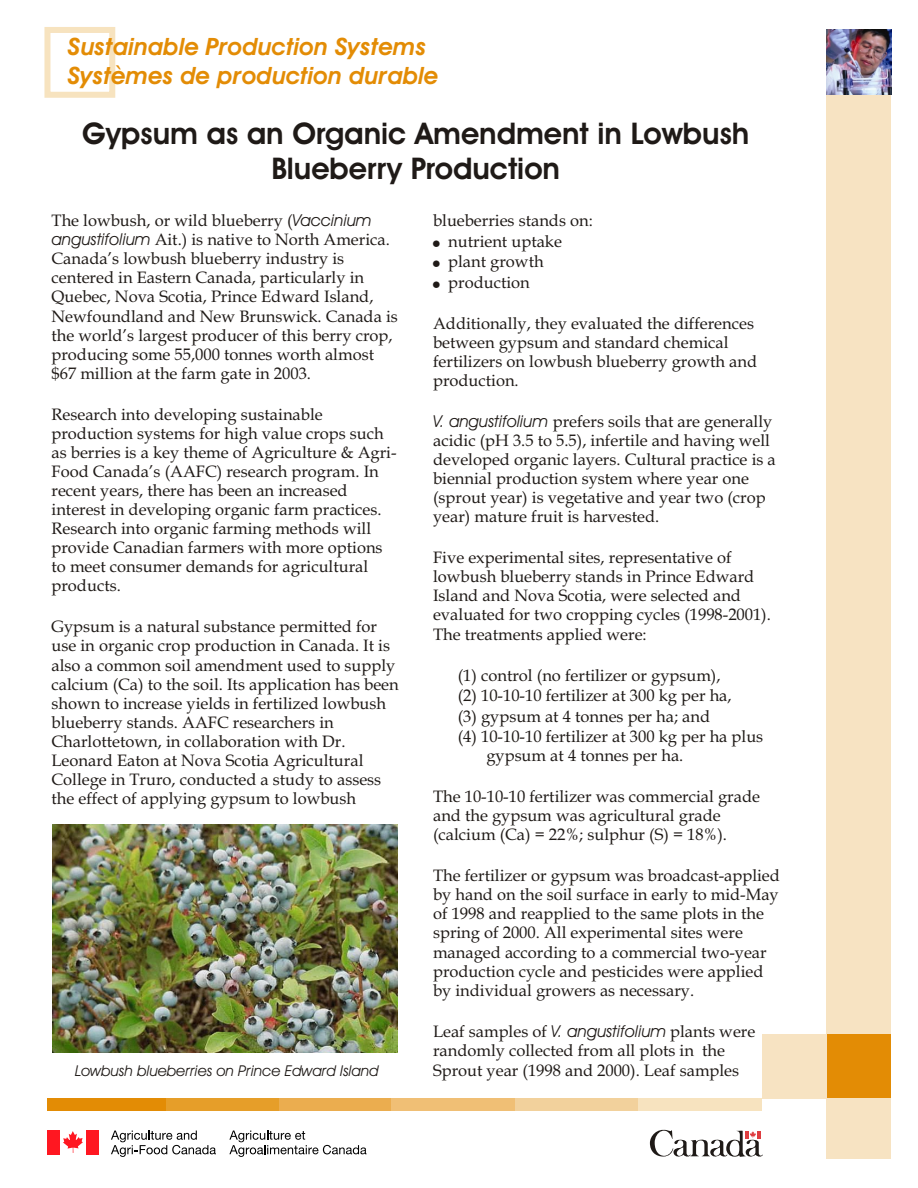
<style>
.page{position:relative;width:918px;height:1188px;background:#fff}
.page>*{position:absolute;margin:0;border:0;box-sizing:border-box;transform-origin:0 0}
.t1{font:700 30px/35.7px "Avant Garde Bk BT";color:#1f1a17;text-align:center}
.t2{font:italic 700 24px/28.7px "Avant Garde Bk BT";color:#e38c05}
.t3{font:16.5px/19px "Book Antiqua";color:#1f1a17}
.t4{font:italic 15px "Avant Garde Bk BT";color:#1f1a17}
.s1{font-family:"Avant Garde Bk BT";font-style:italic}
</style>
<div class="page">
<svg style="left:650px;top:1129px;width:113px;height:28px"></svg>
<div style="left:827px;top:83px;width:64px;height:1076px;background:#f7e3c2"></div>
<div style="left:762px;top:1034px;width:65px;height:65px;background:#f7e3c2"></div>
<div style="left:44px;top:27px;width:71px;height:71px;border:6px solid #f7e3bf"></div>
<svg style="left:63px;top:1131px;width:20px;height:22px"></svg>
<div style="left:47px;top:1130px;width:13px;height:24px;background:#ff1721"></div>
<div style="left:86px;top:1130px;width:12px;height:24px;background:#ff1721"></div>
<svg style="left:111px;top:1131px;width:105px;height:26px"></svg>
<svg style="left:229px;top:1131px;width:138px;height:26px"></svg>
<div style="left:514px;top:1098px;width:124px;height:13px;background:#f2d19c"></div>
<div style="left:638px;top:1098px;width:124px;height:13px;background:#f7e3bf"></div>
<div style="left:47px;top:1098px;width:121px;height:13px;background:#e38c05"></div>
<div style="left:167px;top:1098px;width:113px;height:13px;background:#e69e29"></div>
<div style="left:279px;top:1098px;width:113px;height:13px;background:#ebad4f"></div>
<div style="left:391px;top:1098px;width:123px;height:13px;background:#f0bf75"></div>
<div style="left:827px;top:1034px;width:64px;height:64px;background:#e38c05"></div>
<img style="left:827px;top:30px;width:64px;height:64px">
<img style="left:53px;top:825px;width:344px;height:228px">
<h2 class="t2" style="left:67px;top:34px;width:372px">Sustainable Production Systems<br>Systèmes de production durable</h2>
<h1 class="t1" style="left:82px;top:118px;width:669px">Gypsum as an Organic Amendment in Lowbush<br>Blueberry Production</h1>
<p class="t3" style="left:52px;top:213px;width:348px">The lowbush, or wild blueberry (<span class="s1">Vaccinium angustifolium</span> Ait.) is native to North America.<br>Canada’s lowbush blueberry industry is centered in Eastern Canada, particularly in Quebec, Nova Scotia, Prince Edward Island, Newfoundland and New Brunswick. Canada is the world’s largest producer of this berry crop, producing some 55,000 tonnes worth almost $67 million at the farm gate in 2003.</p>
<p class="t3" style="left:52px;top:407px;width:346px">Research into developing sustainable production systems for high value crops such as berries is a key theme of Agriculture &amp; Agri-Food Canada’s (AAFC) research program. In recent years, there has been an increased interest in developing organic farm practices.<br>Research into organic farming methods will provide Canadian farmers with more options to meet consumer demands for agricultural products.</p>
<p class="t3" style="left:52px;top:619px;width:349px">Gypsum is a natural substance permitted for use in organic crop production in Canada. It is also a common soil amendment used to supply calcium (Ca) to the soil. Its application has been shown to increase yields in fertilized lowbush blueberry stands. AAFC researchers in Charlottetown, in collaboration with Dr.<br>Leonard Eaton at Nova Scotia Agricultural College in Truro, conducted a study to assess the effect of applying gypsum to lowbush</p>
<p class="t3" style="left:448px;top:212px;width:146px;line-height:20.5px;text-indent:-15px">blueberries stands on: nutrient uptake plant growth production</p>
<p class="t3" style="left:433px;top:315px;width:326px">Additionally, they evaluated the differences between gypsum and standard chemical fertilizers on lowbush blueberry growth and production.</p>
<p class="t3" style="left:433px;top:414px;width:344px"><span class="s1">V. angustifolium</span> prefers soils that are generally acidic (pH 3.5 to 5.5), infertile and having well developed organic layers. Cultural practice is a biennial production system where year one (sprout year) is vegetative and year two (crop year) mature fruit is harvested.</p>
<p class="t3" style="left:433px;top:550px;width:339px">Five experimental sites, representative of lowbush blueberry stands in Prince Edward Island and Nova Scotia, were selected and evaluated for two cropping cycles (1998-2001).<br>The treatments applied were:</p>
<p class="t3" style="left:458px;top:667px;width:264px">(1) control (no fertilizer or gypsum),</p>
<p class="t3" style="left:458px;top:688px;width:275px">(2) 10-10-10 fertilizer at 300 kg per ha,</p>
<p class="t3" style="left:458px;top:708px;width:254px">(3) gypsum at 4 tonnes per ha; and</p>
<p class="t3" style="left:458px;top:729px;width:307px">(4) 10-10-10 fertilizer at 300 kg per ha plus</p>
<p class="t3" style="left:486px;top:748px;width:198px">gypsum at 4 tonnes per ha.</p>
<p class="t3" style="left:433px;top:789px;width:328px">The 10-10-10 fertilizer was commercial grade and the gypsum was agricultural grade (calcium (Ca) = 22%; sulphur (S) = 18%).</p>
<p class="t3" style="left:433px;top:868px;width:348px">The fertilizer or gypsum was broadcast-applied by hand on the soil surface in early to mid-May of 1998 and reapplied to the same plots in the spring of 2000. All experimental sites were managed according to a commercial two-year production cycle and pesticides were applied by individual growers as necessary.</p>
<p class="t3" style="left:433px;top:1024px;width:324px">Leaf samples of <span class="s1">V. angustifolium</span> plants were randomly collected from all plots in the</p>
<p class="t4" style="left:75px;top:1065px;width:305px">Lowbush blueberries on Prince Edward Island</p>
<p class="t3" style="left:433px;top:1063px;width:308px">Sprout year (1998 and 2000). Leaf samples</p>
</div>
